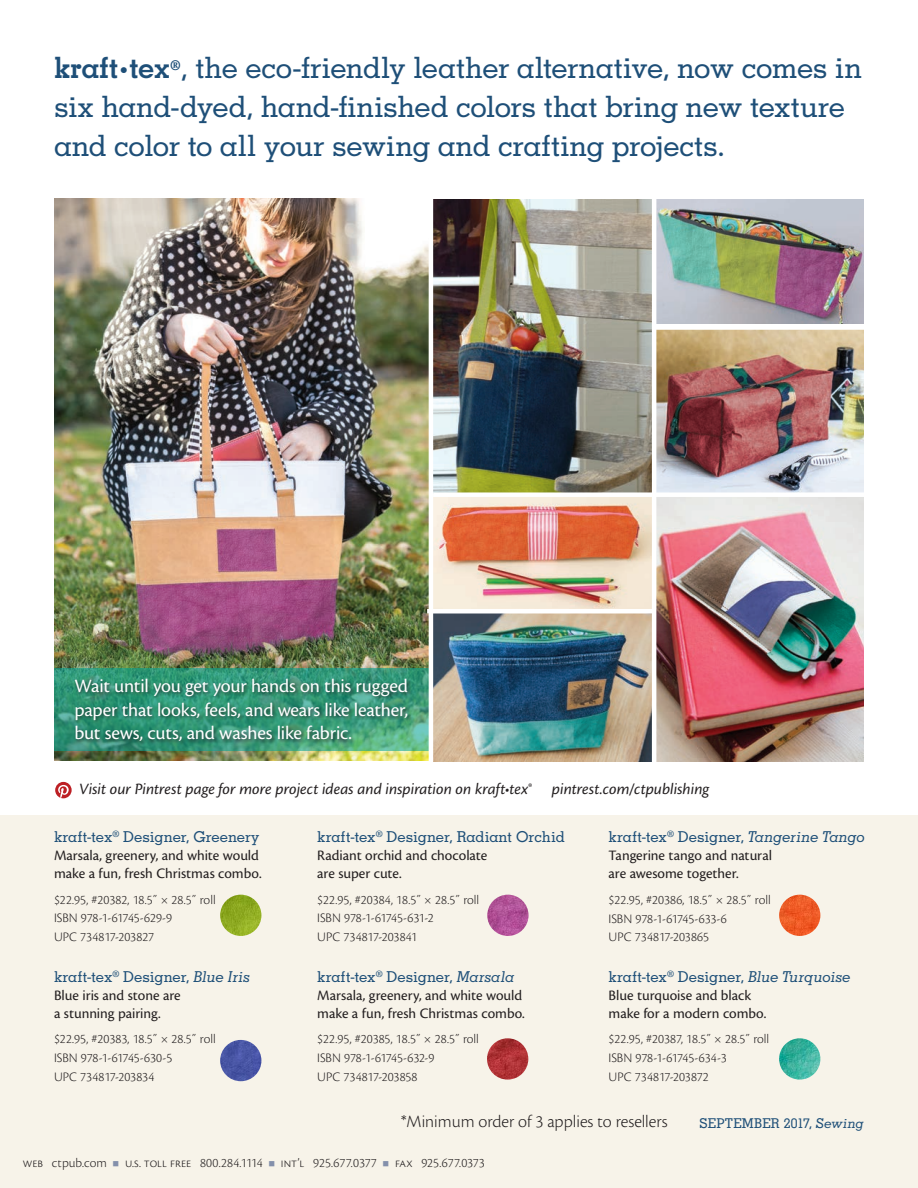
<style>
.page{position:relative;width:918px;height:1188px;background:#fff}
.page>*{position:absolute;margin:0;border:0;box-sizing:border-box;transform-origin:0 0}
.NewReleases__Title{font:500 29.4px/39.2px "Memphis";letter-spacing:-.02em;color:#1e4f78}
.t1{font:19.65px/23.7px "Cronos Pro";letter-spacing:-.01em;color:#fff;text-align:justify}
.t2{font:300 18px "Cronos Pro";color:#231f20}
.t3{font:italic 16.5px "Cronos Pro";color:#231f20}
.Body{font:15px/18px "Cronos Pro";color:#231f20}
.NewReleases__Title-2{font:500 15px "Memphis";letter-spacing:-.005em;color:#1e4f78}
.Specs{font:300 13.5px "Cronos Pro";color:#231f20}
.Specs-2{font:500 13.5px "Memphis";letter-spacing:.02em;color:#1e4f78}
.s1{font-weight:700}
.s2{font-weight:700;font-size:16.35px}
.s3{font-style:italic}
.s4{color:#8490ab}
</style>
<div class="page">
<div style="left:0;top:816px;width:918px;height:372px;background:#f7f3e9"></div>
<img style="left:220px;top:895px;width:41px;height:41px;border-radius:21px">
<img style="left:220px;top:1040px;width:41px;height:41px;border-radius:21px">
<img style="left:779px;top:895px;width:41px;height:41px;border-radius:21px">
<img style="left:779px;top:1038px;width:41px;height:42px;border-radius:21px">
<img style="left:433px;top:200px;width:219px;height:292px">
<img style="left:54px;top:199px;width:375px;height:562px">
<img style="left:656px;top:200px;width:207px;height:123px">
<img style="left:656px;top:330px;width:208px;height:169px">
<img style="left:433px;top:497px;width:430px;height:264px">
<svg style="left:55px;top:782px;width:17px;height:16px"></svg>
<svg style="left:55px;top:669px;width:374px;height:82px;background:#3c9c7d"></svg>
<div style="left:73px;top:677px;width:339px;height:69px;background:#231f20;opacity:.75"></div>
<img style="left:487px;top:1038px;width:41px;height:42px;border-radius:21px">
<img style="left:487px;top:895px;width:42px;height:41px;border-radius:21px">
<hr style="left:652px;top:199px;width:4px;height:567px;background:#fff">
<div style="left:433px;top:492px;width:442px;height:5px;background:#fff"></div>
<div style="left:427px;top:609px;width:226px;height:5px;background:#fff"></div>
<p class="NewReleases__Title" style="left:54px;top:48px;width:810px"><span class="s1">kraft</span><span class="s2">•</span><span class="s1">tex</span><sup>®</sup>, the eco-friendly leather alternative, now comes in six hand-dyed, hand-finished colors that bring new texture and color to all your sewing and crafting projects.</p>
<p class="t1" style="left:74px;top:674px;width:335px">Wait until you get your hands on this rugged paper that looks, feels, and wears like leather, but sews, cuts, and washes like fabric.</p>
<p class="t3" style="left:79px;top:780px;width:632px">Visit our Pintrest page for more project ideas and inspiration on kraft•tex® pintrest.com/ctpublishing</p>
<p class="NewReleases__Title-2" style="left:54px;top:828px;width:207px">kraft-tex<sup>®</sup> Designer, Greenery</p>
<p class="Body" style="left:54px;top:847px;width:209px">Marsala, greenery, and white would make a fun, fresh Christmas combo.</p>
<p class="Specs" style="left:54px;top:892px;width:163px">$22.95, #20382, 18.5˝ × 28.5˝ roll</p>
<p class="Specs" style="left:54px;top:910px;width:120px">ISBN 978-1-61745-629-9</p>
<p class="Specs" style="left:54px;top:929px;width:102px">UPC 734817-203827</p>
<p class="NewReleases__Title-2" style="left:54px;top:967px;width:198px">kraft-tex<sup>®</sup> Designer, <span class="s3">Blue Iris</span></p>
<p class="Body" style="left:54px;top:986px;width:128px">Blue iris and stone are a stunning pairing.</p>
<p class="Specs" style="left:54px;top:1031px;width:163px">$22.95, #20383, 18.5˝ × 28.5˝ roll</p>
<p class="Specs" style="left:54px;top:1050px;width:120px">ISBN 978-1-61745-630-5</p>
<p class="Specs" style="left:54px;top:1069px;width:102px">UPC 734817-203834</p>
<p class="NewReleases__Title-2" style="left:317px;top:828px;width:249px">kraft-tex<sup>®</sup> Designer, Radiant Orchid</p>
<p class="Body" style="left:317px;top:847px;width:172px">Radiant orchid and chocolate are super cute.</p>
<p class="Specs" style="left:317px;top:892px;width:164px">$22.95, #20384, 18.5˝ × 28.5˝ roll</p>
<p class="Specs" style="left:317px;top:910px;width:118px">ISBN 978-1-61745-631-2</p>
<p class="Specs" style="left:317px;top:929px;width:101px">UPC 734817-203841</p>
<p class="NewReleases__Title-2" style="left:317px;top:967px;width:199px">kraft-tex<sup>®</sup> Designer, <span class="s3">Marsala</span></p>
<p class="Body" style="left:317px;top:986px;width:209px">Marsala, greenery, and white would make a fun, fresh Christmas combo.</p>
<p class="Specs" style="left:317px;top:1031px;width:163px">$22.95, #20385, 18.5˝ × 28.5˝ roll</p>
<p class="Specs" style="left:317px;top:1050px;width:119px">ISBN 978-1-61745-632-9</p>
<p class="Specs" style="left:317px;top:1069px;width:102px">UPC 734817-203858</p>
<p class="NewReleases__Title-2" style="left:609px;top:828px;width:258px">kraft-tex<sup>®</sup> Designer, <span class="s3">Tangerine Tango</span></p>
<p class="Body" style="left:609px;top:847px;width:165px">Tangerine tango and natural are awesome together.</p>
<p class="Specs" style="left:609px;top:892px;width:164px">$22.95, #20386, 18.5˝ × 28.5˝ roll</p>
<p class="Specs" style="left:609px;top:911px;width:120px">ISBN 978-1-61745-633-6</p>
<p class="Specs" style="left:609px;top:929px;width:102px">UPC 734817-203865</p>
<p class="NewReleases__Title-2" style="left:609px;top:967px;width:244px">kraft-tex<sup>®</sup> Designer, <span class="s3">Blue Turquoise</span></p>
<p class="Body" style="left:609px;top:986px;width:159px">Blue turquoise and black make for a modern combo.</p>
<p class="Specs" style="left:609px;top:1031px;width:162px">$22.95, #20387, 18.5˝ × 28.5˝ roll</p>
<p class="Specs" style="left:609px;top:1050px;width:120px">ISBN 978-1-61745-634-3</p>
<p class="Specs" style="left:609px;top:1069px;width:102px">UPC 734817-203872</p>
<p class="t2" style="left:401px;top:1112px;width:268px">*Minimum order of 3 applies to resellers</p>
<p class="Specs-2" style="left:700px;top:1115px;width:166px">SEPTEMBER 2017, <span class="s3">Sewing</span></p>
<p class="Specs" style="left:23px;top:1155px;width:464px">web ctpub.com <span class="s4">■</span> u.s. toll free 800.284.1114 <span class="s4">■</span> int’l 925.677.0377 <span class="s4">■</span> fax 925.677.0373</p>
</div>
